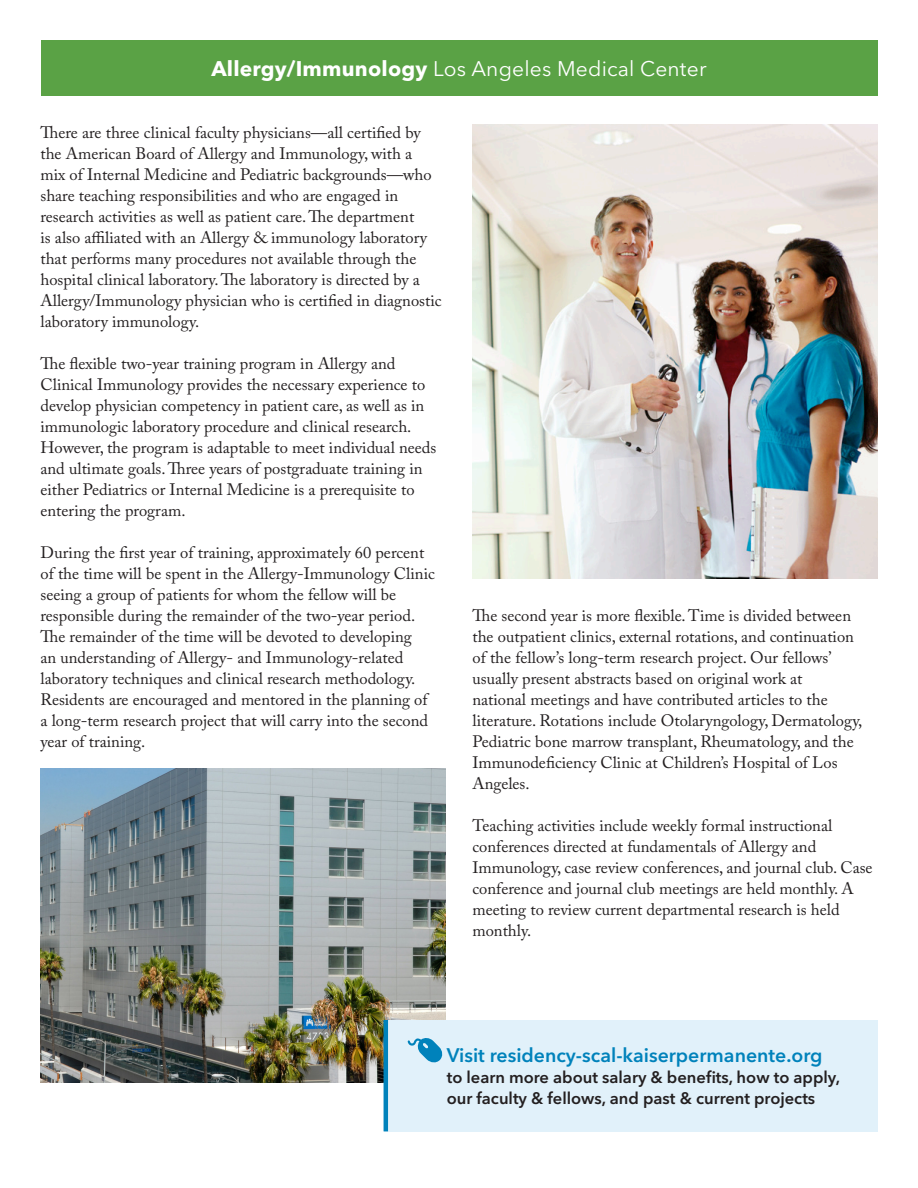
<style>
.page{position:relative;width:918px;height:1188px;background:#fff}
.page>*{position:absolute;margin:0;border:0;box-sizing:border-box;transform-origin:0 0}
.t1{font:21px "Avenir Next LT Pro";letter-spacing:.01em;color:#fff}
.Call_to_Action{font:600 19.5px "Avenir Next LT Pro";color:#0082bb}
.Body_Text{font:16.5px/21px "Adobe Caslon Pro";color:#231f20}
.Call_to_Action-2{font:600 16.5px/21px "Avenir Next LT Pro";color:#231f20}
.s1{font-weight:700}
</style>
<div class="page">
<img style="left:41px;top:768px;width:405px;height:315px">
<div style="left:384px;top:1020px;width:494px;height:111px;background:#e1f1fa"></div>
<svg style="left:408px;top:1038px;width:35px;height:25px"></svg>
<hr style="left:384px;top:1020px;width:4px;height:111px;background:#0082bb">
<img style="left:472px;top:124px;width:406px;height:455px">
<div style="left:41px;top:40px;width:837px;height:56px;background:#5aa245"></div>
<p class="t1" style="left:211px;top:56px;width:497px"><span class="s1">Allergy/Immunology</span> Los Angeles Medical Center</p>
<p class="Body_Text" style="left:40px;top:122px;width:403px">There are three clinical faculty physicians—all certified by the American Board of Allergy and Immunology, with a<br>mix of Internal Medicine and Pediatric backgrounds—who share teaching responsibilities and who are engaged in research activities as well as patient care. The department<br>is also affiliated with an Allergy &amp; immunology laboratory that performs many procedures not available through the hospital clinical laboratory. The laboratory is directed by a Allergy/Immunology physician who is certified in diagnostic laboratory immunology.</p>
<p class="Body_Text" style="left:40px;top:353px;width:397px">The flexible two-year training program in Allergy and Clinical Immunology provides the necessary experience to develop physician competency in patient care, as well as in immunologic laboratory procedure and clinical research.<br>However, the program is adaptable to meet individual needs and ultimate goals. Three years of postgraduate training in either Pediatrics or Internal Medicine is a prerequisite to entering the program.</p>
<p class="Body_Text" style="left:40px;top:542px;width:396px">During the first year of training, approximately 60 percent of the time will be spent in the Allergy-Immunology Clinic seeing a group of patients for whom the fellow will be responsible during the remainder of the two-year period.<br>The remainder of the time will be devoted to developing<br>an understanding of Allergy- and Immunology-related laboratory techniques and clinical research methodology.<br>Residents are encouraged and mentored in the planning of a long-term research project that will carry into the second year of training.</p>
<p class="Body_Text" style="left:472px;top:605px;width:392px">The second year is more flexible. Time is divided between the outpatient clinics, external rotations, and continuation of the fellow’s long-term research project. Our fellows’ usually present abstracts based on original work at<br>national meetings and have contributed articles to the literature. Rotations include Otolaryngology, Dermatology, Pediatric bone marrow transplant, Rheumatology, and the Immunodeficiency Clinic at Children’s Hospital of Los Angeles.</p>
<p class="Body_Text" style="left:472px;top:815px;width:402px">Teaching activities include weekly formal instructional conferences directed at fundamentals of Allergy and Immunology, case review conferences, and journal club. Case conference and journal club meetings are held monthly. A meeting to review current departmental research is held monthly.</p>
<p class="Call_to_Action" style="left:447px;top:1044px;width:377px">Visit residency-scal-kaiserpermanente.org</p>
<p class="Call_to_Action-2" style="left:447px;top:1067px;width:395px">to learn more about salary &amp; benefits, how to apply, our faculty &amp; fellows, and past &amp; current projects</p>
</div>
